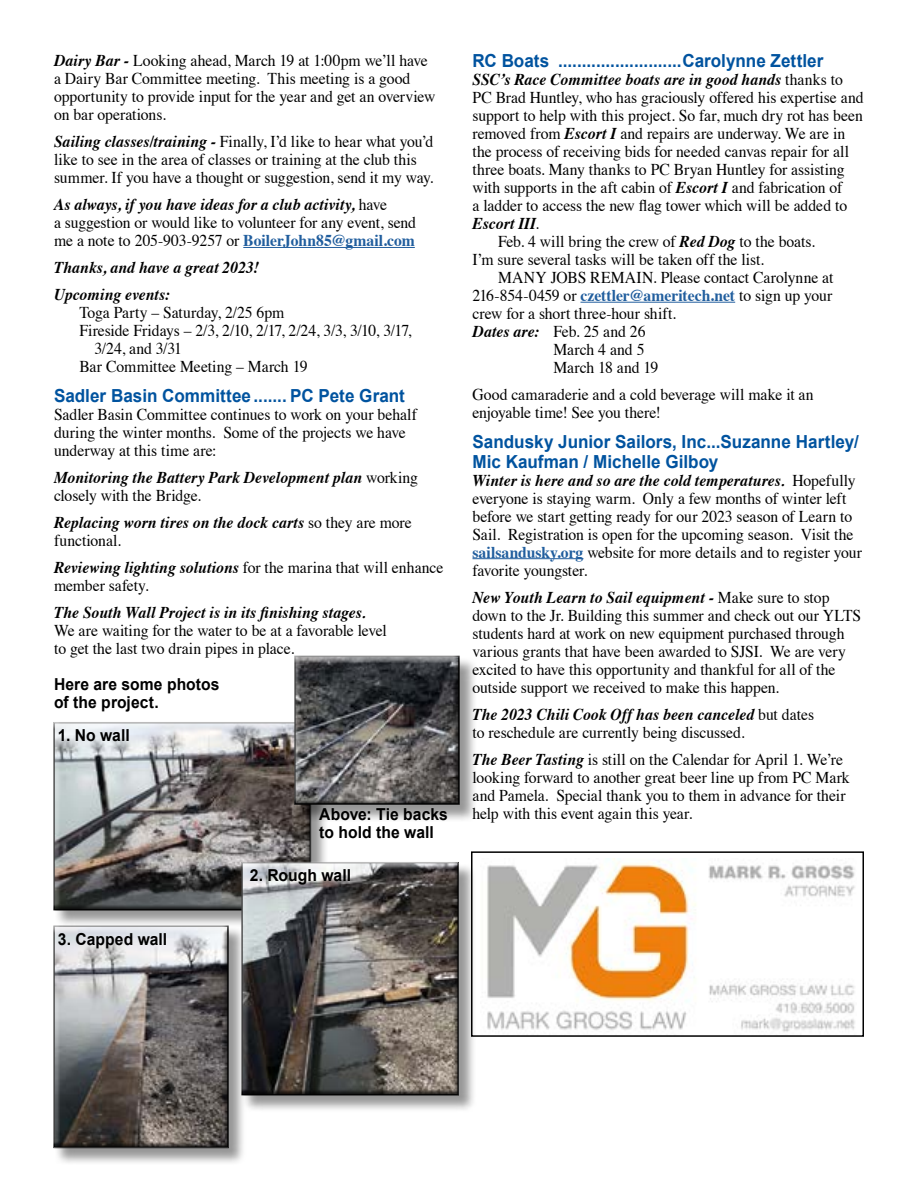
<style>
.page{position:relative;width:918px;height:1188px;background:#fff}
.page>*{position:absolute;margin:0;border:0;box-sizing:border-box;transform-origin:0 0}
.t1{font:700 18px/19.5px "Arial";color:#00539f;scale:.95 1}
.t2{font:16.5px/18px "Times";letter-spacing:-.005em;color:#000;scale:.95 1}
.t3{font:italic 700 16.5px/18px "Times";letter-spacing:.005em;color:#000;scale:.95 1}
.t4{font:700 16.5px/18px "Arial";letter-spacing:.005em;color:#000;scale:.95 1}
.s1{font-weight:700;font-style:italic}
.s2{font-weight:700;color:#215e9e}
.s3{font-weight:400;font-style:normal}
</style>
<div class="page">
<hr style="left:243px;top:247px;width:172px;height:1px;background:#215e9e">
<hr style="left:580px;top:302px;width:155px;height:1px;background:#215e9e">
<hr style="left:472px;top:558px;width:111px;height:1px;background:#215e9e">
<img style="left:487px;top:859px;width:368px;height:173px">
<div style="left:471px;top:851px;width:393px;height:186px;border:2px solid #000"></div>
<div style="left:55px;top:927px;width:192px;height:238px;background:#000;opacity:.41"></div>
<div style="left:49px;top:921px;width:187px;height:228px;background:#000;opacity:.75"></div>
<div style="left:55px;top:723px;width:274px;height:204px;background:#000;opacity:.41"></div>
<div style="left:49px;top:717px;width:269px;height:194px;background:#000;opacity:.75"></div>
<div style="left:243px;top:863px;width:234px;height:249px;background:#000;opacity:.41"></div>
<div style="left:234px;top:855px;width:231px;height:241px;background:#fff;opacity:.75"></div>
<div style="left:237px;top:858px;width:229px;height:238px;background:#000;opacity:.75"></div>
<div style="left:296px;top:657px;width:181px;height:165px;background:#000;opacity:.41"></div>
<div style="left:287px;top:648px;width:179px;height:157px;background:#fff;opacity:.75"></div>
<div style="left:290px;top:651px;width:177px;height:154px;background:#000;opacity:.75"></div>
<p class="t2" style="left:54px;top:50px;width:403px"><span class="s1">Dairy Bar -</span> Looking ahead, March 19 at 1:00pm we’ll have a Dairy Bar Committee meeting. This meeting is a good opportunity to provide input for the year and get an overview on bar operations.</p>
<p class="t2" style="left:54px;top:131px;width:401px"><span class="s1">Sailing classes/training -</span> Finally, I’d like to hear what you’d like to see in the area of classes or training at the club this summer. If you have a thought or suggestion, send it my way.</p>
<p class="t2" style="left:54px;top:194px;width:383px"><span class="s1">As always, if you have ideas for a club activity,</span> have<br>a suggestion or would like to volunteer for any event, send me a note to 205-903-9257 or <span class="s2">BoilerJohn85@gmail.com</span></p>
<p class="t3" style="left:54px;top:253px;width:218px;line-height:27px">Thanks, and have a great 2023!<br>Upcoming events:</p>
<p class="t2" style="left:80px;top:302px;width:217px">Toga Party – Saturday, 2/25 6pm</p>
<p class="t2" style="left:80px;top:320px;width:351px">Fireside Fridays – 2/3, 2/10, 2/17, 2/24, 3/3, 3/10, 3/17,</p>
<p class="t2" style="left:95px;top:338px;width:94px">3/24, and 3/31</p>
<p class="t2" style="left:80px;top:356px;width:242px">Bar Committee Meeting – March 19</p>
<p class="t1" style="left:54px;top:387px;width:371px">Sadler Basin Committee ....... PC Pete Grant</p>
<p class="t2" style="left:54px;top:404px;width:384px">Sadler Basin Committee continues to work on your behalf during the winter months. Some of the projects we have underway at this time are:</p>
<p class="t3" style="left:54px;top:467px;width:385px">Monitoring the Battery Park Development plan <span class="s3">working closely with the Bridge.</span></p>
<p class="t3" style="left:54px;top:512px;width:378px">Replacing worn tires on the dock carts <span class="s3">so they are more functional.</span></p>
<p class="t2" style="left:54px;top:557px;width:412px"><span class="s1">Reviewing lighting solutions</span> for the marina that will enhance member safety.</p>
<p class="t3" style="left:54px;top:602px;width:330px">The South Wall Project is in its finishing stages.</p>
<p class="t2" style="left:54px;top:620px;width:352px">We are waiting for the water to be at a favorable level to get the last two drain pipes in place.</p>
<p class="t4" style="left:54px;top:676px;width:176px">Here are some photos of the project.</p>
<p class="t4" style="left:58px;top:727px;width:77px">1. No wall</p>
<p class="t4" style="left:58px;top:931px;width:117px">3. Capped wall</p>
<p class="t4" style="left:319px;top:806px;width:137px">Above: Tie backs to hold the wall</p>
<p class="t4" style="left:250px;top:867px;width:108px">2. Rough wall</p>
<p class="t1" style="left:472px;top:52px;width:371px">RC Boats ..........................Carolynne Zettler</p>
<p class="t3" style="left:472px;top:69px;width:392px">SSC’s Race Committee boats are in good hands <span class="s3">thanks to</span></p>
<p class="t2" style="left:472px;top:87px;width:413px">PC Brad Huntley, who has graciously offered his expertise and</p>
<p class="t2" style="left:472px;top:105px;width:412px">support to help with this project. So far, much dry rot has been</p>
<p class="t2" style="left:472px;top:123px;width:394px">removed from <span class="s1">Escort I</span> and repairs are underway. We are in</p>
<p class="t2" style="left:472px;top:141px;width:398px">the process of receiving bids for needed canvas repair for all</p>
<p class="t2" style="left:472px;top:159px;width:393px">three boats. Many thanks to PC Bryan Huntley for assisting</p>
<p class="t2" style="left:472px;top:177px;width:391px">with supports in the aft cabin of <span class="s1">Escort I</span> and fabrication of</p>
<p class="t2" style="left:472px;top:195px;width:396px">a ladder to access the new flag tower which will be added to</p>
<p class="t3" style="left:472px;top:213px;width:72px">Escort III<span class="s3">.</span></p>
<p class="t2" style="left:498px;top:231px;width:335px">Feb. 4 will bring the crew of <span class="s1">Red Dog</span> to the boats.</p>
<p class="t2" style="left:472px;top:249px;width:308px">I’m sure several tasks will be taken off the list.</p>
<p class="t2" style="left:498px;top:267px;width:355px">MANY JOBS REMAIN. Please contact Carolynne at</p>
<p class="t2" style="left:472px;top:285px;width:380px">216-854-0459 or <span class="s2">czettler@ameritech.net</span> to sign up your</p>
<p class="t2" style="left:472px;top:303px;width:216px">crew for a short three-hour shift.</p>
<p class="t2" style="left:472px;top:321px;width:184px"><span class="s1">Dates are:</span> Feb. 25 and 26</p>
<p class="t2" style="left:553px;top:339px;width:97px">March 4 and 5</p>
<p class="t2" style="left:553px;top:357px;width:112px">March 18 and 19</p>
<p class="t2" style="left:472px;top:384px;width:361px">Good camaraderie and a cold beverage will make it an enjoyable time! See you there!</p>
<p class="t1" style="left:473px;top:433px;width:408px">Sandusky Junior Sailors, Inc...Suzanne Hartley/<br>Mic Kaufman / Michelle Gilboy</p>
<p class="t2" style="left:472px;top:470px;width:412px"><span class="s1">Winter is here and so are the cold temperatures.</span> Hopefully everyone is staying warm. Only a few months of winter left before we start getting ready for our 2023 season of Learn to Sail. Registration is open for the upcoming season. Visit the <span class="s2">sailsandusky.org</span> website for more details and to register your favorite youngster.</p>
<p class="t2" style="left:472px;top:587px;width:411px"><span class="s1">New Youth Learn to Sail equipment -</span> Make sure to stop down to the Jr. Building this summer and check out our YLTS students hard at work on new equipment purchased through various grants that have been awarded to SJSI. We are very excited to have this opportunity and thankful for all of the outside support we received to make this happen.</p>
<p class="t2" style="left:472px;top:704px;width:361px"><span class="s1">The 2023 Chili Cook Off has been canceled</span> but dates to reschedule are currently being discussed.</p>
<p class="t2" style="left:472px;top:749px;width:399px"><span class="s1">The Beer Tasting</span> is still on the Calendar for April 1. We’re looking forward to another great beer line up from PC Mark and Pamela. Special thank you to them in advance for their help with this event again this year.</p>
</div>
